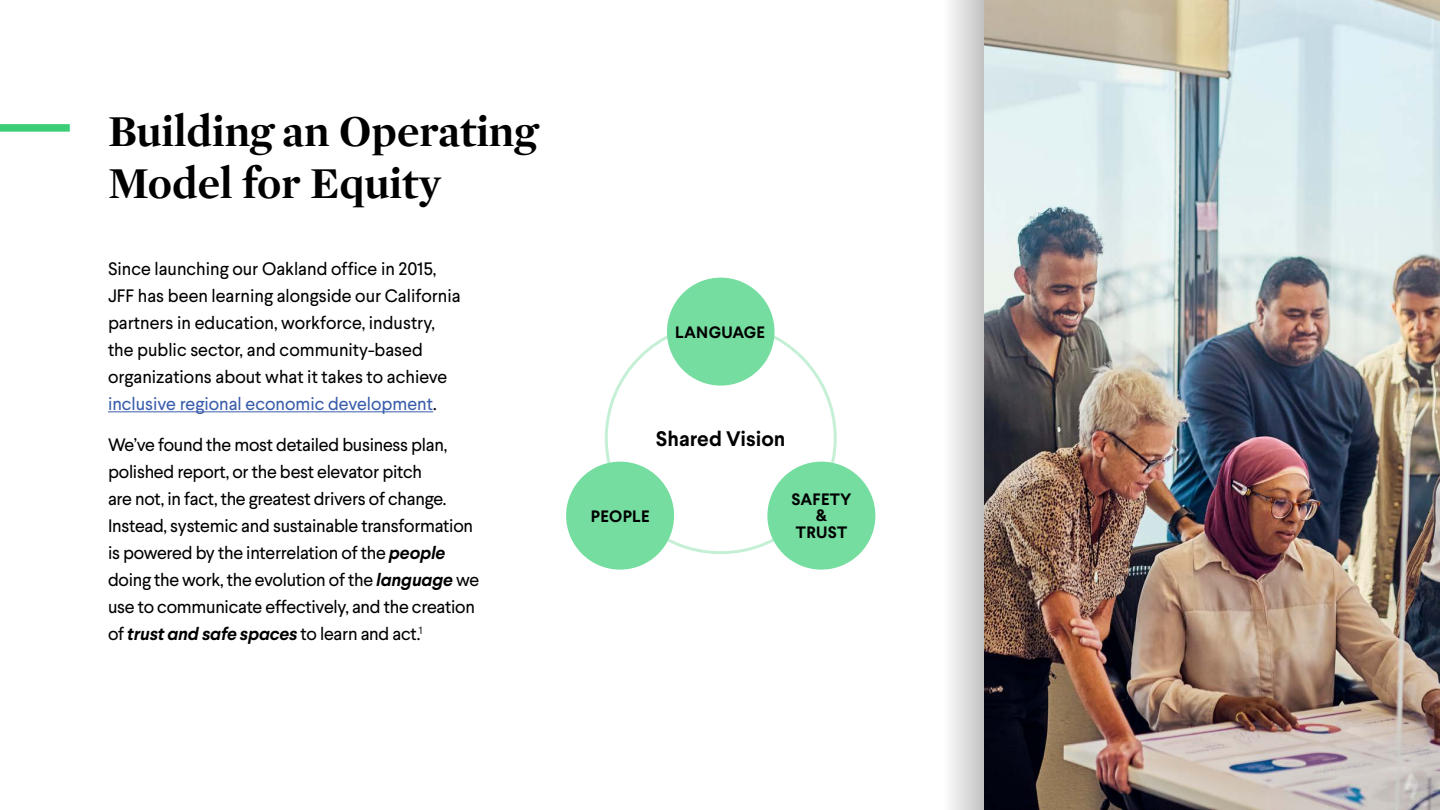
<style>
.page{position:relative;width:1440px;height:810px;background:#fff}
.page>*{position:absolute;margin:0;border:0;box-sizing:border-box;transform-origin:0 0}
.t1{font:700 45px/52.5px "Mercury Display";color:#000}
.t2{font:700 21px "Larsseit";color:#000}
.t3{font:18px/27px "Larsseit";letter-spacing:-.015em;color:#000}
.t4{font:700 16.5px/16.5px "Larsseit";letter-spacing:.02em;color:#000;text-align:center}
.s1{color:#3a5dab}
.s2{font-weight:700;font-style:italic}
</style>
<div class="page">
<hr style="left:108px;top:411px;width:325px;height:1px;background:#3a5dab">
<div style="left:0;top:124px;width:70px;height:8px;background:#3bce77"></div>
<img style="left:984px;top:0;width:456px;height:810px">
<div style="left:943px;top:0;width:41px;height:810px;background:linear-gradient(to right,#fff,#c2c2c2)"></div>
<div style="left:667px;top:278px;width:108px;height:108px;background:#76dda0;border-radius:50%"></div>
<div style="left:566px;top:462px;width:108px;height:108px;background:#76dda0;border-radius:50%"></div>
<div style="left:767px;top:462px;width:108px;height:108px;background:#76dda0;border-radius:50%"></div>
<h1 class="t1" style="left:108px;top:103px;width:431px">Building an Operating<br>Model for Equity</h1>
<p class="t3" style="left:108px;top:255px;width:354px">Since launching our Oakland office in 2015, JFF has been learning alongside our California partners in education, workforce, industry, the public sector, and community-based organizations about what it takes to achieve <span class="s1">inclusive regional economic development</span>.</p>
<p class="t3" style="left:108px;top:431px;width:373px">We’ve found the most detailed business plan, polished report, or the best elevator pitch<br>are not, in fact, the greatest drivers of change.<br>Instead, systemic and sustainable transformation is powered by the interrelation of the <span class="s2">people </span>doing the work, the evolution of the <span class="s2">language</span> we use to communicate effectively, and the creation of <span class="s2">trust and safe spaces</span> to learn and act.<sup>1</sup></p>
<p class="t4" style="left:675px;top:323px;width:91px">LANGUAGE</p>
<p class="t2" style="left:656px;top:425px;width:131px">Shared Vision</p>
<p class="t4" style="left:591px;top:508px;width:60px">PEOPLE</p>
<p class="t4" style="left:792px;top:491px;width:62px">SAFETY &amp;<br>TRUST</p>
</div>
